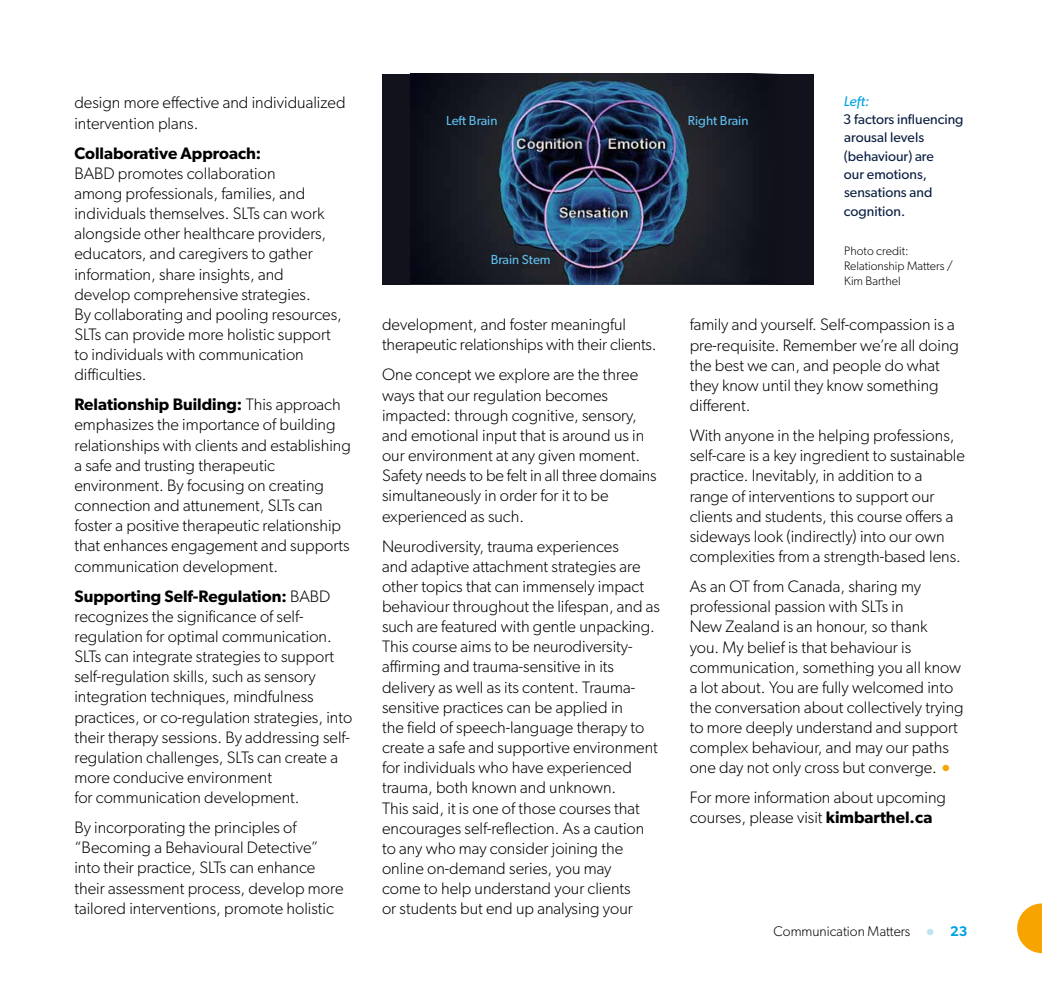
<style>
.page{position:relative;width:1042px;height:993px;background:#fff}
.page>*{position:absolute;margin:0;border:0;box-sizing:border-box;transform-origin:0 0}
.t1{font:300 16.62px/20.1px "Gibson";color:#000}
.t2{font:600 16.62px "Gibson";color:#000}
.t3{font:14px/18.4px "Gibson";color:#0e2244}
.t4{font:300 14px "Gibson";color:#000}
.t5{font:italic 14px "Gibson";color:#00a3e2}
.t6{font:13.12px "Gibson";color:#5fbeed}
.t7{font:300 12.25px/14.7px "Gibson";color:#000}
.s1{font-weight:600}
.s2{font-weight:600;font-size:19.25px;color:#f7a400}
.s3{font-weight:600;font-size:19.25px;color:#bde3ee}
.s4{font-weight:600;color:#00a3e2}
</style>
<div class="page">
<div style="left:382px;top:74px;width:432px;height:211px;background:#11121b"></div>
<img style="left:410px;top:74px;width:355px;height:211px">
<svg style="left:1017px;top:903px;width:25px;height:49px"></svg>
<p class="t1" style="left:74px;top:92px;width:273px">design more effective and individualized intervention plans.</p>
<p class="t2" style="left:74px;top:143px;width:188px">Collaborative Approach:</p>
<p class="t1" style="left:74px;top:163px;width:269px">BABD promotes collaboration<br>among professionals, families, and individuals themselves. SLTs can work alongside other healthcare providers, educators, and caregivers to gather information, share insights, and develop comprehensive strategies.<br>By collaborating and pooling resources, SLTs can provide more holistic support to individuals with communication difficulties.</p>
<p class="t1" style="left:74px;top:394px;width:278px"><span class="s1">Relationship Building:</span> This approach emphasizes the importance of building relationships with clients and establishing a safe and trusting therapeutic environment. By focusing on creating connection and attunement, SLTs can foster a positive therapeutic relationship that enhances engagement and supports communication development.</p>
<p class="t1" style="left:74px;top:585px;width:279px"><span class="s1">Supporting Self-Regulation:</span> BABD recognizes the significance of self&shy;regulation for optimal communication.<br>SLTs can integrate strategies to support self-regulation skills, such as sensory integration techniques, mindfulness practices, or co-regulation strategies, into their therapy sessions. By addressing self&shy;regulation challenges, SLTs can create a more conducive environment<br>for communication development.</p>
<p class="t1" style="left:74px;top:816px;width:271px">By incorporating the principles of “Becoming a Behavioural Detective” into their practice, SLTs can enhance their assessment process, develop more tailored interventions, promote holistic</p>
<p class="t6" style="left:446px;top:112px;width:53px">Left Brain</p>
<p class="t6" style="left:688px;top:112px;width:62px">Right Brain</p>
<p class="t6" style="left:491px;top:252px;width:61px">Brain Stem</p>
<p class="t5" style="left:844px;top:92px;width:27px">Left:</p>
<p class="t3" style="left:843px;top:110px;width:122px">3 factors influencing arousal levels (behaviour) are<br>our emotions, sensations and cognition.</p>
<p class="t7" style="left:844px;top:243px;width:110px">Photo credit:<br>Relationship Matters /<br>Kim Barthel</p>
<p class="t1" style="left:382px;top:314px;width:276px">development, and foster meaningful therapeutic relationships with their clients.</p>
<p class="t1" style="left:382px;top:364px;width:276px">One concept we explore are the three ways that our regulation becomes impacted: through cognitive, sensory, and emotional input that is around us in our environment at any given moment.<br>Safety needs to be felt in all three domains simultaneously in order for it to be experienced as such.</p>
<p class="t1" style="left:382px;top:535px;width:279px">Neurodiversity, trauma experiences<br>and adaptive attachment strategies are other topics that can immensely impact behaviour throughout the lifespan, and as such are featured with gentle unpacking.<br>This course aims to be neurodiversity&shy;affirming and trauma-sensitive in its delivery as well as its content. Trauma&shy;sensitive practices can be applied in<br>the field of speech-language therapy to create a safe and supportive environment for individuals who have experienced trauma, both known and unknown.<br>This said, it is one of those courses that encourages self-reflection. As a caution to any who may consider joining the online on-demand series, you may<br>come to help understand your clients<br>or students but end up analysing your</p>
<p class="t1" style="left:690px;top:314px;width:271px">family and yourself. Self-compassion is a pre-requisite. Remember we’re all doing the best we can, and people do what they know until they know something different.</p>
<p class="t1" style="left:690px;top:425px;width:277px">With anyone in the helping professions, self-care is a key ingredient to sustainable practice. Inevitably, in addition to a range of interventions to support our clients and students, this course offers a sideways look (indirectly) into our own complexities from a strength-based lens.</p>
<p class="t1" style="left:690px;top:576px;width:276px">As an OT from Canada, sharing my professional passion with SLTs in<br>New Zealand is an honour, so thank<br>you. My belief is that behaviour is communication, something you all know a lot about. You are fully welcomed into the conversation about collectively trying to more deeply understand and support complex behaviour, and may our paths one day not only cross but converge. <span class="s2">•</span></p>
<p class="t1" style="left:690px;top:786px;width:258px">For more information about upcoming courses, please visit <span class="s1">kimbarthel.ca</span></p>
<p class="t4" style="left:773px;top:922px;width:195px">Communication Matters <span class="s3">•</span> <span class="s4">23</span></p>
</div>
